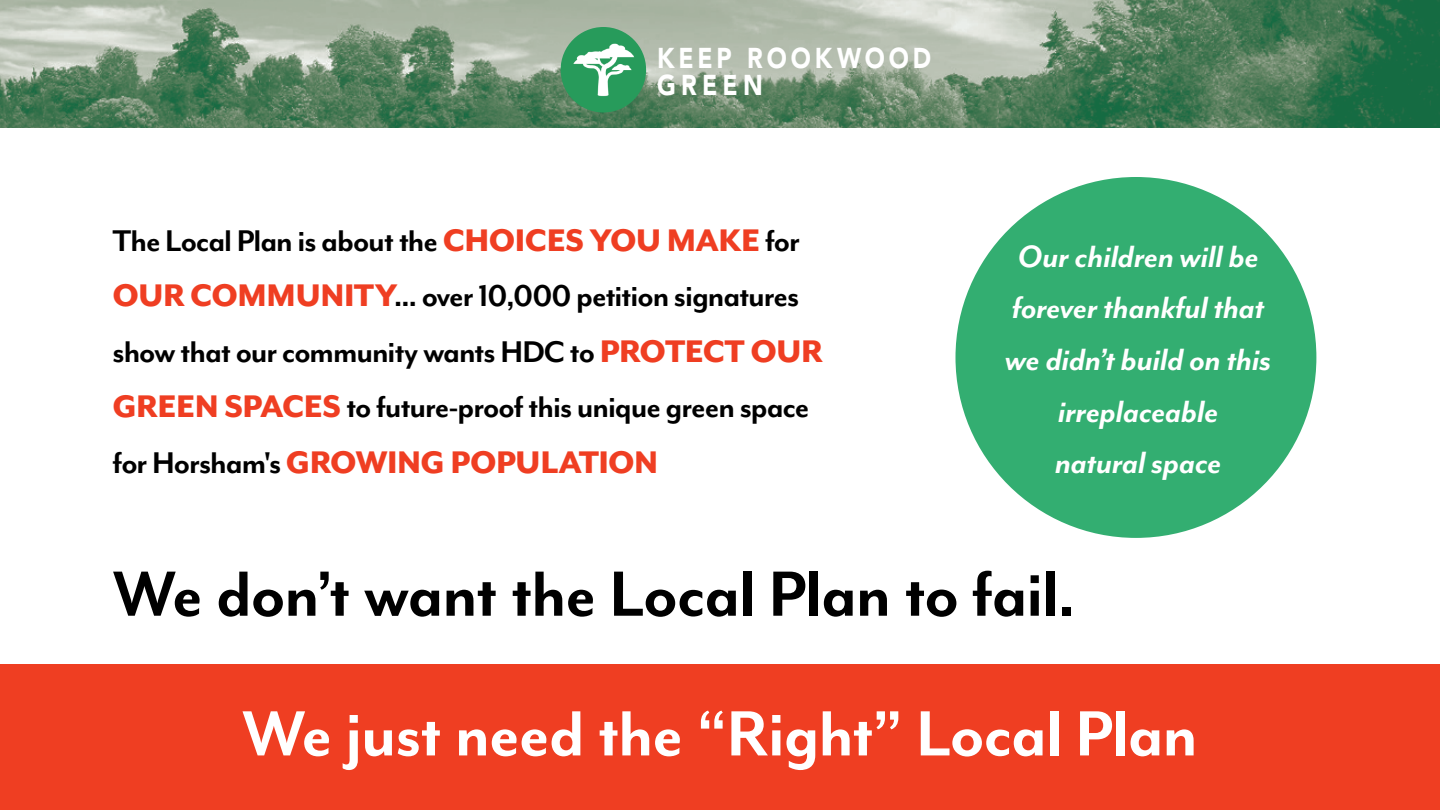
<style>
.page{position:relative;width:1440px;height:810px;background:#fff}
.page>*{position:absolute;margin:0;border:0;box-sizing:border-box;transform-origin:0 0}
.main_header{font:700 73.5px "Mr Eaves Mod OT";letter-spacing:-.02em;color:#000}
.main_header-2{font:700 73.5px "Mr Eaves Mod OT";letter-spacing:-.02em;color:#fff}
.main_text_style{font:800 36px "Mr Eaves Mod OT";letter-spacing:-.015em;color:#ef3e22}
.quote_itals{font:italic 700 35.47px/51.6px "Mr Eaves Mod OT";letter-spacing:-.005em;color:#fff;text-align:center}
.main_text_style-2{font:700 34.5px/55.5px "Mr Eaves Mod OT";letter-spacing:-.03em;color:#000}
.t1{font:900 28.5px/26.9px "Avenir LT Std";letter-spacing:.165em;color:#fff;scale:.85 1}
.s1{font-weight:800;font-size:36px;color:#ef3e22}
.s2{font-weight:700;font-size:34.5px;color:#000}
</style>
<div class="page">
<img style="left:0;top:0;width:1440px;height:128px">
<img style="left:561px;top:27px;width:85px;height:85px;border-radius:43px">
<div style="left:0;top:665px;width:1440px;height:145px;background:#ef3e22"></div>
<div style="left:956px;top:177px;width:360px;height:361px;background:#33ae71;border-radius:50%"></div>
<p class="t1" style="left:657px;top:45px;width:324px">KEEP ROOKWOOD<br>GREEN</p>
<p class="main_text_style-2" style="left:112px;top:213px;width:712px">The Local Plan is about the <span class="s1">CHOICES YOU MAKE</span> for <span class="s1">OUR COMMUNITY</span>... over 10,000 petition signatures show that our community wants HDC to <span class="s1">PROTECT OUR GREEN SPACES</span> to future-proof this unique green space</p>
<p class="main_text_style" style="left:112px;top:442px;width:547px"><span class="s2">for Horsham's</span> GROWING POPULATION</p>
<p class="quote_itals" style="left:1005px;top:231px;width:268px">Our children will be forever thankful that we didn’t build on this irreplaceable</p>
<p class="quote_itals" style="left:1055px;top:437px;width:168px">natural space</p>
<p class="main_header" style="left:112px;top:554px;width:965px">We don’t want the Local Plan to fail.</p>
<p class="main_header-2" style="left:242px;top:694px;width:957px">We just need the “Right” Local Plan</p>
</div>
